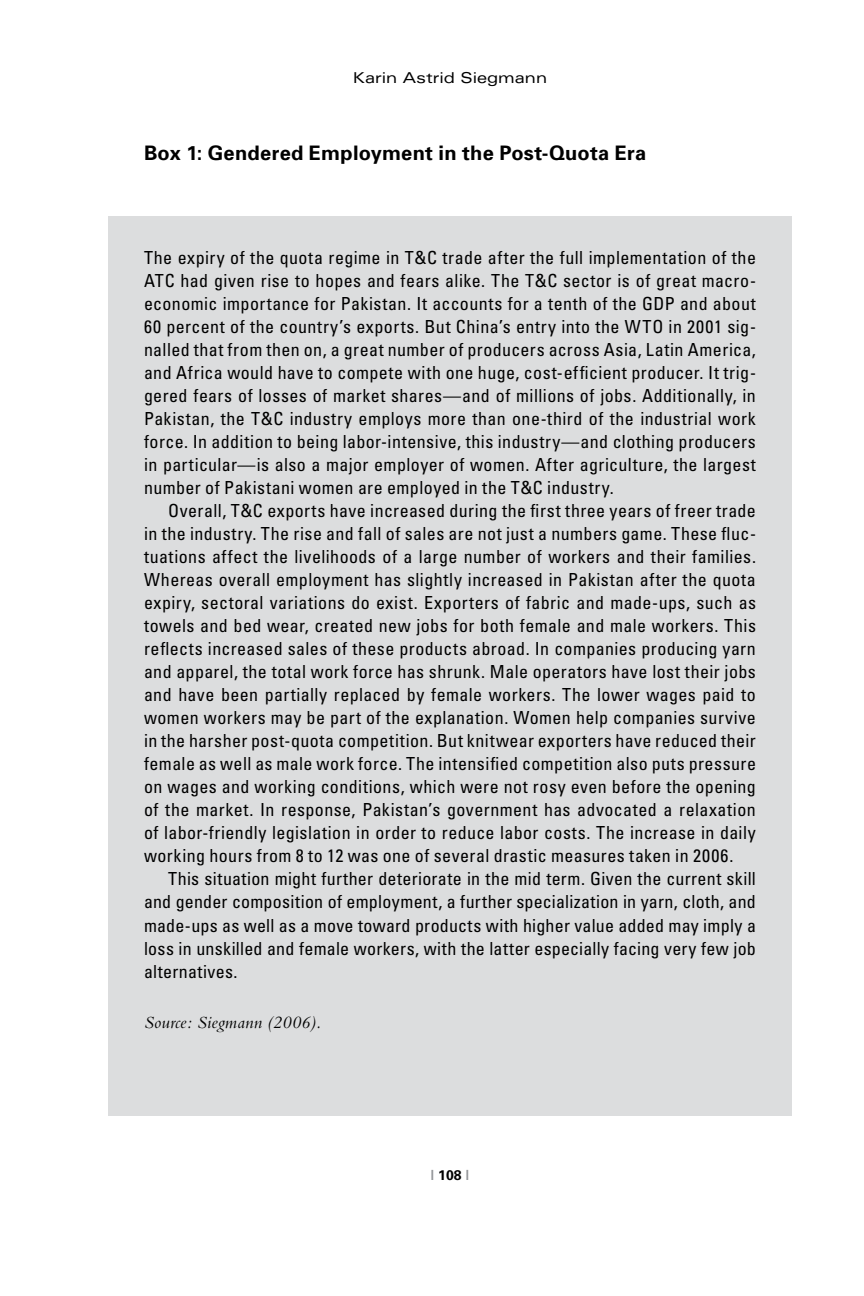
<style>
.page{position:relative;width:864px;height:1296px;background:#fff}
.page>*{position:absolute;margin:0;border:0;box-sizing:border-box;transform-origin:0 0}
.t1{font:700 20px "Univers";letter-spacing:.01em;color:#000}
.t2{font:condensed 18px/23px "Univers";letter-spacing:.025em;color:#000;text-align:justify}
.t3{font:italic 18px "Bembo";letter-spacing:.015em;color:#000}
.t4{font:expanded 15px "Univers";color:#000}
.t5{font:700 14px "Univers";color:#000}
.s1{color:#939598}
</style>
<div class="page">
<div style="left:108px;top:216px;width:684px;height:900px;background:#dcddde"></div>
<p class="t4" style="left:353px;top:69px;width:196px">Karin Astrid Siegmann</p>
<p class="t1" style="left:144px;top:140px;width:504px">Box 1: Gendered Employment in the Post-Quota Era</p>
<p class="t2" style="left:144px;top:246px;width:614px">The expiry of the quota regime in T&amp;C trade after the full implementation of the ATC had given rise to hopes and fears alike. The T&amp;C sector is of great macro&shy;economic importance for Pakistan. It accounts for a tenth of the GDP and about 60 percent of the country’s exports. But China’s entry into the WTO in 2001 sig&shy;nalled that from then on, a great number of producers across Asia, Latin America, and Africa would have to compete with one huge, cost-efficient producer. It trig&shy;gered fears of losses of market shares—and of millions of jobs. Additionally, in Pakistan, the T&amp;C industry employs more than one-third of the industrial work force. In addition to being labor-intensive, this industry—and clothing producers in particular—is also a major employer of women. After agriculture, the largest number of Pakistani women are employed in the T&amp;C industry.</p>
<p class="t2" style="left:144px;top:499px;width:614px;text-indent:24px">Overall, T&amp;C exports have increased during the first three years of freer trade in the industry. The rise and fall of sales are not just a numbers game. These fluc&shy;tuations affect the livelihoods of a large number of workers and their families.<br>Whereas overall employment has slightly increased in Pakistan after the quota expiry, sectoral variations do exist. Exporters of fabric and made-ups, such as towels and bed wear, created new jobs for both female and male workers. This reflects increased sales of these products abroad. In companies producing yarn and apparel, the total work force has shrunk. Male operators have lost their jobs and have been partially replaced by female workers. The lower wages paid to women workers may be part of the explanation. Women help companies survive in the harsher post-quota competition. But knitwear exporters have reduced their female as well as male work force. The intensified competition also puts pressure on wages and working conditions, which were not rosy even before the opening of the market. In response, Pakistan’s government has advocated a relaxation of labor-friendly legislation in order to reduce labor costs. The increase in daily working hours from 8 to 12 was one of several drastic measures taken in 2006.</p>
<p class="t2" style="left:144px;top:867px;width:614px;text-indent:24px">This situation might further deteriorate in the mid term. Given the current skill and gender composition of employment, a further specialization in yarn, cloth, and made-ups as well as a move toward products with higher value added may imply a loss in unskilled and female workers, with the latter especially facing very few job alternatives.</p>
<p class="t3" style="left:144px;top:1011px;width:179px">Source: Siegmann (2006).</p>
<p class="t5" style="left:431px;top:1166px;width:40px"><span class="s1">|</span> 108 <span class="s1">|</span></p>
</div>
